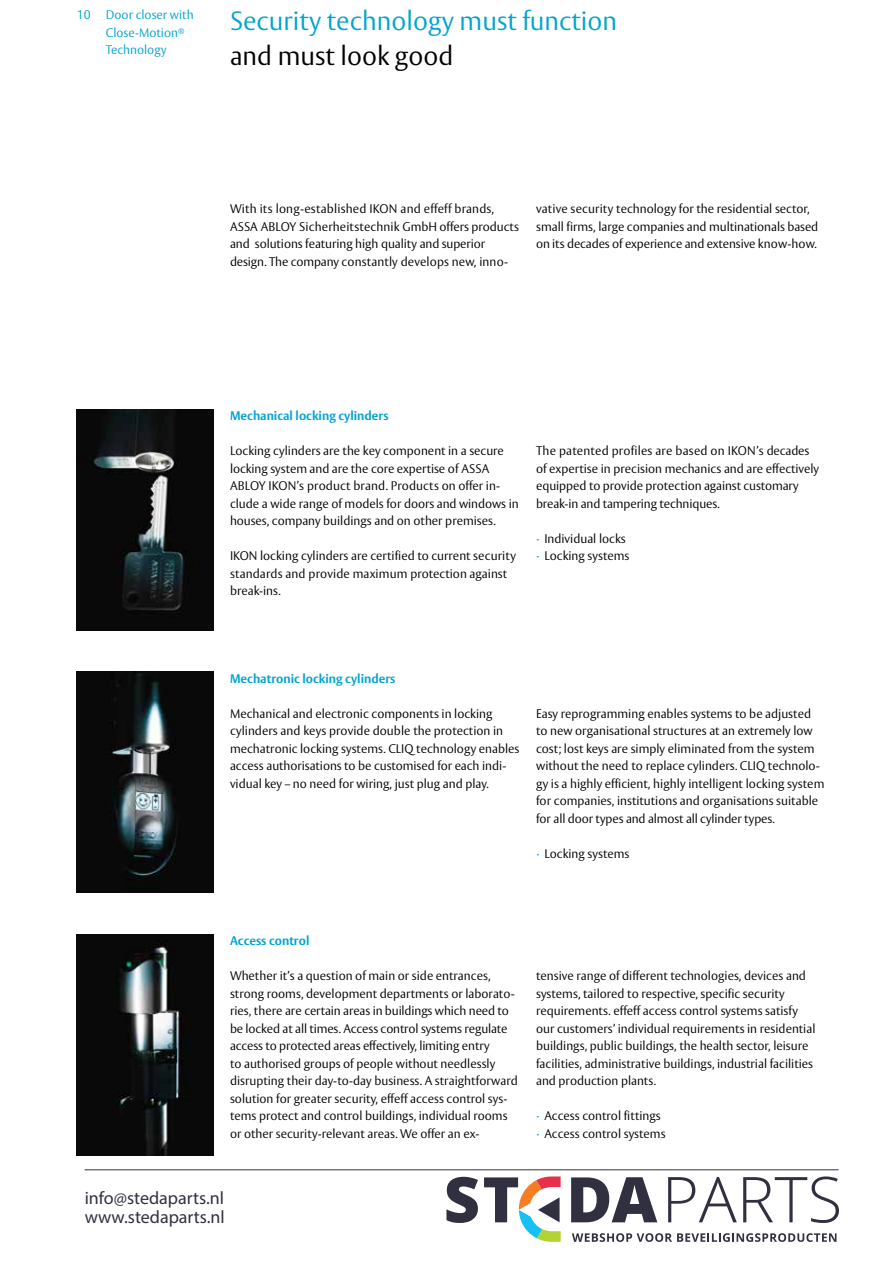
<style>
.page{position:relative;width:893px;height:1263px;background:#fff}
.page>*{position:absolute;margin:0;border:0;box-sizing:border-box;transform-origin:0 0}
.t1{font:300 26.25px "ASSA Vesta";color:#00a5cd}
.t2{font:300 26.25px "ASSA Vesta";color:#000}
.t3{font:18px/19.5px "Myriad Pro";color:#303141}
.t4{font:300 12.45px/17.5px "ASSA Vesta";color:#000}
.t5{font:700 12.45px "ASSA Vesta";color:#00a3d2}
.t6{font:300 12.45px/17.5px "ASSA Vesta";color:#00a3d2}
.t7{font:300 7.2px "ASSA Vesta";color:#00a3d2}
.s1{color:#00a3d2}
</style>
<div class="page">
<img style="left:77px;top:409px;width:136px;height:221px">
<img style="left:77px;top:672px;width:136px;height:221px">
<img style="left:77px;top:934px;width:136px;height:221px">
<svg style="left:572px;top:1233px;width:264px;height:9px"></svg>
<svg style="left:446px;top:1177px;width:32px;height:46px"></svg>
<svg style="left:571px;top:1177px;width:86px;height:45px"></svg>
<svg style="left:668px;top:1177px;width:69px;height:45px"></svg>
<svg style="left:743px;top:1176px;width:96px;height:47px"></svg>
<svg style="left:484px;top:1176px;width:77px;height:66px"></svg>
<hr style="left:85px;top:1169px;width:754px;height:1px;background:#303141">
<p class="t6" style="left:77px;top:7px;width:15px">10</p>
<p class="t6" style="left:106px;top:7px;width:89px">Door closer with</p>
<p class="t6" style="left:106px;top:24px;width:74px">Close-Motion<br>Technology</p>
<p class="t7" style="left:178px;top:26px;width:8px">R</p>
<h1 class="t1" style="left:230px;top:5px;width:389px">Security technology must function</h1>
<h1 class="t2" style="left:230px;top:40px;width:225px">and must look good</h1>
<p class="t4" style="left:230px;top:200px;width:290px">With its long-established IKON and effeff brands,<br>ASSA ABLOY Sicherheitstechnik GmbH offers products and solutions featuring high quality and superior</p>
<p class="t4" style="left:536px;top:200px;width:275px">vative security technology for the residential sector,</p>
<p class="t4" style="left:230px;top:253px;width:280px">design. The company constantly develops new, inno-</p>
<p class="t4" style="left:536px;top:218px;width:284px">small firms, large companies and multinationals based on its decades of experience and extensive know-how.</p>
<p class="t5" style="left:230px;top:408px;width:160px">Mechanical locking cylinders</p>
<p class="t4" style="left:230px;top:443px;width:275px">Locking cylinders are the key component in a secure locking system and are the core expertise of ASSA</p>
<p class="t4" style="left:230px;top:495px;width:290px">clude a wide range of models for doors and windows in</p>
<p class="t4" style="left:230px;top:478px;width:272px">ABLOY IKON s’ product brand. Products on offer in-</p>
<p class="t4" style="left:230px;top:513px;width:267px">houses, company buildings and on other premises.</p>
<p class="t4" style="left:230px;top:548px;width:287px">IKON locking cylinders are certified to current security standards and provide maximum protection against break-ins.</p>
<p class="t4" style="left:536px;top:443px;width:284px">The patented profiles are based on IKON s’ decades of expertise in precision mechanics and are effectively equipped to provide protection against customary break i n- and tampering techniques.</p>
<p class="t4" style="left:536px;top:530px;width:95px"><span class="s1">∙</span> Individual locks <span class="s1">∙</span> Locking systems</p>
<p class="t5" style="left:230px;top:671px;width:167px">Mechatronic locking cylinders</p>
<p class="t4" style="left:230px;top:705px;width:291px">Mechanical and electronic components in locking cylinders and keys provide double the protection in mechatronic locking systems. CLIQtechnology enables</p>
<p class="t4" style="left:230px;top:775px;width:260px">vidual key – no need for wiring, just plug and play.</p>
<p class="t4" style="left:230px;top:758px;width:278px">access authorisations to be customised for each indi-</p>
<p class="t4" style="left:536px;top:705px;width:280px">Easy reprogramming enables systems to be adjusted to new organisational structures at an extremely low cost; lost keys are simply eliminated from the system</p>
<p class="t4" style="left:536px;top:775px;width:290px">gy is a highly efficient, highly intelligent locking system</p>
<p class="t4" style="left:536px;top:758px;width:285px">without the need to replace cylinders. CLIQtechnolo-</p>
<p class="t4" style="left:536px;top:793px;width:284px">for companies, institutions and organisations suitable for all door types and almost all cylinder types.</p>
<p class="t4" style="left:536px;top:845px;width:95px"><span class="s1">∙</span> Locking systems</p>
<p class="t5" style="left:230px;top:933px;width:81px">Access control</p>
<p class="t4" style="left:230px;top:968px;width:262px">Whether it as’ question of main or side entrances,</p>
<p class="t4" style="left:230px;top:1003px;width:280px">ries, there are certain areas in buildings which need to</p>
<p class="t4" style="left:230px;top:985px;width:286px">strong rooms, development departments or laborato-</p>
<p class="t4" style="left:230px;top:1020px;width:289px">be locked at all times. Access control systems regulate access to protected areas effectively, limiting entry<br>to authorised groups of people without needlessly disrupting their day-to-day business A. straightforward</p>
<p class="t4" style="left:230px;top:1108px;width:279px">tems protect and control buildings, individual rooms</p>
<p class="t4" style="left:230px;top:1090px;width:279px">solution for greater security, effeff access control sys-</p>
<p class="t4" style="left:230px;top:1125px;width:251px">or other security-relevant areas. We offer an ex-</p>
<p class="t4" style="left:536px;top:968px;width:271px">tensive range of different technologies, devices and</p>
<p class="t4" style="left:536px;top:985px;width:281px">systems, tailored to respective, specific security requirements. effeff access control systems satisfy our customers’ individual requirements in residential buildings, public buildings, the health sector, leisure facilities, administrative buildings, industrial facilities and production plants.</p>
<p class="t4" style="left:536px;top:1108px;width:131px"><span class="s1">∙</span> Access control fittings <span class="s1">∙</span> Access control systems</p>
<h2 class="t3" style="left:85px;top:1188px;width:142px">info@stedaparts.nl www.stedaparts.nl</h2>
</div>
